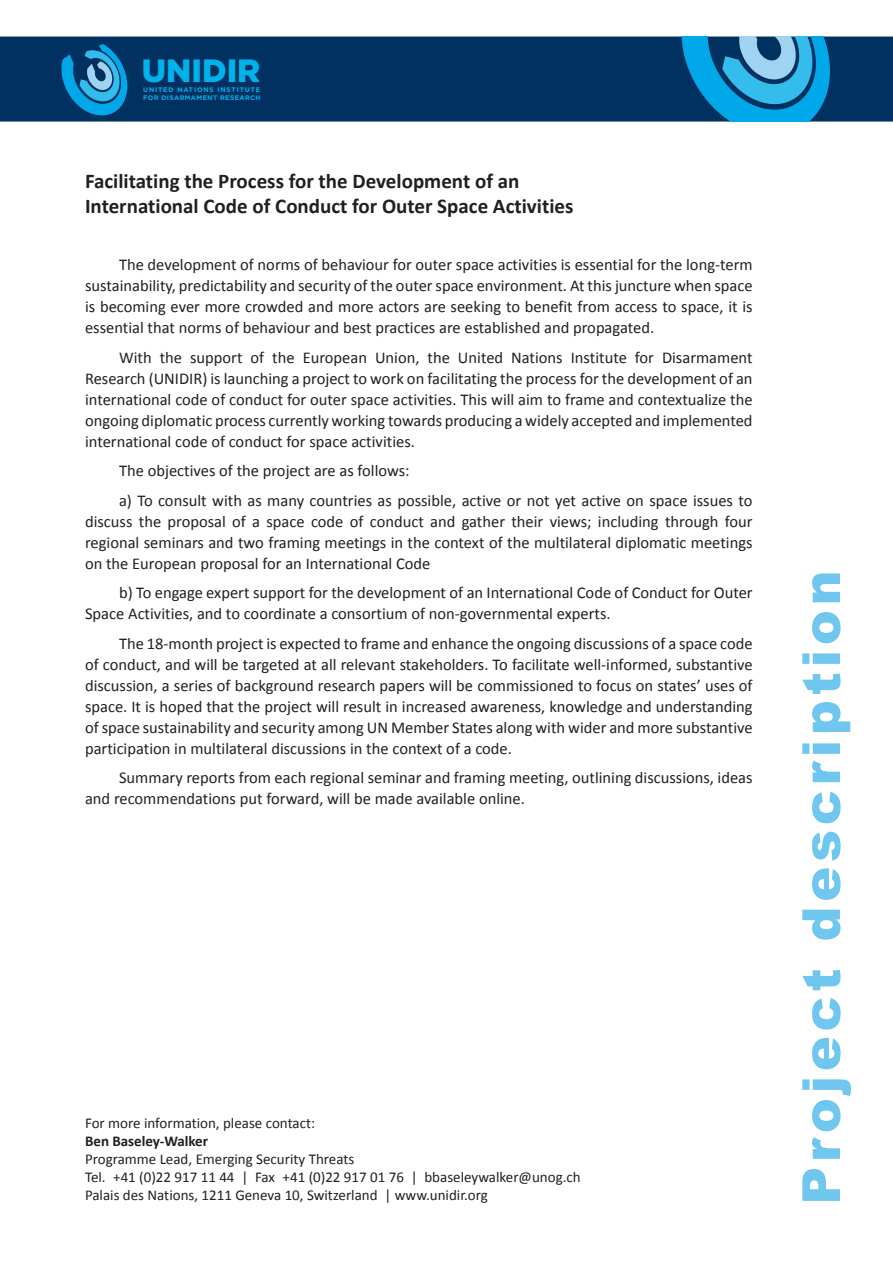
<style>
.page{position:relative;width:893px;height:1263px;background:#fff}
.page>*{position:absolute;margin:0;border:0;box-sizing:border-box;transform-origin:0 0}
.t1{font:900 52.5px "Arial";letter-spacing:.09em;color:#6fc6ef}
.t2{font:900 32.25px "Gotham";color:#00b2eb}
.TitleBriefPub{font:700 21px "Calibri";color:#231f20}
.TextBrief{font:16.5px/21px "Calibri";color:#231f20;text-align:justify}
.BiblioInfo{font:15px "Calibri";color:#231f20}
.BiblioInfo-2{font:700 15px "Calibri";color:#231f20}
.t3{font:700 6.6px/7.9px "Gotham";letter-spacing:.06em;color:#00b2eb}
</style>
<div class="page">
<div style="left:0;top:37px;width:893px;height:85px;background:#003160;border:2px solid #003160"></div>
<svg style="left:62px;top:44px;width:65px;height:71px"></svg>
<svg style="left:682px;top:37px;width:148px;height:85px"></svg>
<h2 class="t2" style="left:142px;top:51px;width:120px">UNIDIR</h2>
<p class="t3" style="left:143px;top:85px;width:119px">UNITED NATIONS INSTITUTE<br>FOR DISARMAMENT RESEARCH</p>
<p class="TitleBriefPub" style="left:85px;top:168px;width:436px">Facilitating the Process for the Development of an</p>
<p class="TitleBriefPub" style="left:85px;top:193px;width:490px">International Code of Conduct for Outer Space Activities</p>
<p class="TextBrief" style="left:85px;top:254px;width:669px;text-indent:34px">The development of norms of behaviour for outer space activities is essential for the long-term sustainability, predictability and security of the outer space environment. At this juncture when space is becoming ever more crowded and more actors are seeking to benefit from access to space, it is essential that norms of behaviour and best practices are established and propagated.</p>
<p class="TextBrief" style="left:85px;top:347px;width:669px;text-indent:34px">With the support of the European Union, the United Nations Institute for Disarmament Research (UNIDIR) is launching a project to work on facilitating the process for the development of an international code of conduct for outer space activities. This will aim to frame and contextualize the ongoing diplomatic process currently working towards producing a widely accepted and implemented international code of conduct for space activities.</p>
<p class="TextBrief" style="left:119px;top:460px;width:292px">The objectives of the project are as follows:</p>
<p class="TextBrief" style="left:85px;top:490px;width:669px;text-indent:34px">a) To consult with as many countries as possible, active or not yet active on space issues to discuss the proposal of a space code of conduct and gather their views; including through four regional seminars and two framing meetings in the context of the multilateral diplomatic meetings on the European proposal for an International Code</p>
<p class="TextBrief" style="left:85px;top:582px;width:669px;text-indent:34px">b) To engage expert support for the development of an International Code of Conduct for Outer<br>Space Activities, and to coordinate a consortium of non-governmental experts.</p>
<p class="TextBrief" style="left:85px;top:633px;width:669px;text-indent:34px">The 18-month project is expected to frame and enhance the ongoing discussions of a space code of conduct, and will be targeted at all relevant stakeholders. To facilitate well-informed, substantive discussion, a series of background research papers will be commissioned to focus on states’ uses of space. It is hoped that the project will result in increased awareness, knowledge and understanding of space sustainability and security among UN Member States along with wider and more substantive participation in multilateral discussions in the context of a code.</p>
<p class="TextBrief" style="left:85px;top:767px;width:669px;text-indent:34px">Summary reports from each regional seminar and framing meeting, outlining discussions, ideas and recommendations put forward, will be made available online.</p>
<p class="BiblioInfo" style="left:85px;top:1113px;width:232px">For more information, please contact:</p>
<p class="BiblioInfo-2" style="left:85px;top:1131px;width:125px">Ben Baseley-Walker</p>
<p class="BiblioInfo" style="left:85px;top:1149px;width:271px">Programme Lead, Emerging Security Threats</p>
<p class="BiblioInfo" style="left:85px;top:1167px;width:497px">Tel. +41 (0)22 917 11 44 | Fax +41 (0)22 917 01 76 | bbaseleywalker@unog.ch</p>
<p class="BiblioInfo" style="left:85px;top:1185px;width:404px">Palais des Nations, 1211 Geneva 10, Switzerland | www.unidir.org</p>
<h1 class="t1" style="left:783px;top:1205px;width:636px;rotate:-90deg">Project description</h1>
</div>
